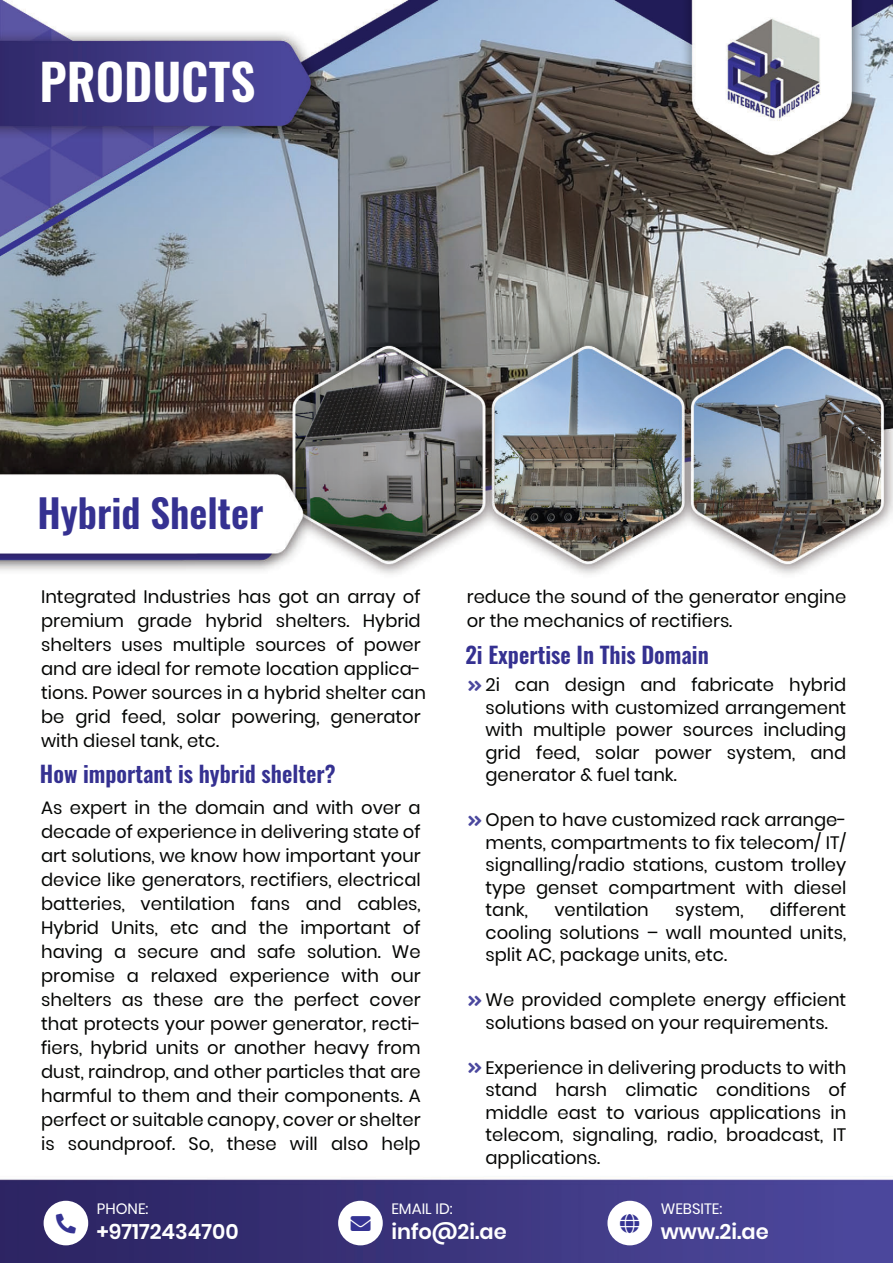
<style>
.page{position:relative;width:893px;height:1263px;background:#fff}
.page>*{position:absolute;margin:0;border:0;box-sizing:border-box;transform-origin:0 0}
.t1{font:600 49.5px "Oswald";color:#fff}
.t2{font:600 39px "Oswald";color:#353191}
.t3{font:600 22.5px "Oswald";color:#353191}
.t4{font:600 21px "Poppins";color:#fff}
.t5{font:18px/24px "Poppins";color:#040503;text-align:justify}
.t6{font:15px "Poppins";color:#fff}
</style>
<div class="page">
<img style="left:0;top:0;width:893px;height:1263px">
<div style="left:44px;top:1201px;width:44px;height:44px;background:#fff;border-radius:50%"></div>
<div style="left:338px;top:1201px;width:45px;height:44px;background:#fff;border-radius:50%"></div>
<div style="left:607px;top:1201px;width:45px;height:44px;background:#fff;border-radius:50%"></div>
<svg style="left:468px;top:680px;width:13px;height:11px"></svg>
<svg style="left:468px;top:815px;width:13px;height:11px"></svg>
<svg style="left:468px;top:995px;width:13px;height:11px"></svg>
<svg style="left:468px;top:1063px;width:13px;height:10px"></svg>
<p class="t1" style="left:40px;top:38px;width:217px">PRODUCTS</p>
<p class="t2" style="left:37px;top:478px;width:227px">Hybrid Shelter</p>
<p class="t5" style="left:41px;top:585px;width:386px;text-align:left">Integrated Industries has got an array of premium grade hybrid shelters. Hybrid shelters uses multiple sources of power and are ideal for remote location applica&shy;tions. Power sources in a hybrid shelter can be grid feed, solar powering, generator with diesel tank, etc.</p>
<p class="t3" style="left:40px;top:754px;width:297px">How important is hybrid shelter?</p>
<p class="t5" style="left:41px;top:796px;width:381px">As expert in the domain and with over a decade of experience in delivering state of art solutions, we know how important your device like generators, rectifiers, electrical batteries, ventilation fans and cables, Hybrid Units, etc and the important of having a secure and safe solution. We promise a relaxed experience with our shelters as these are the perfect cover that protects your power generator, recti&shy;fiers, hybrid units or another heavy from dust, raindrop, and other particles that are harmful to them and their components. A perfect or suitable canopy, cover or shelter is soundproof. So, these will also help</p>
<p class="t5" style="left:467px;top:585px;width:381px">reduce the sound of the generator engine or the mechanics of rectifiers.</p>
<p class="t3" style="left:465px;top:635px;width:245px">2i Expertise In This Domain</p>
<p class="t5" style="left:485px;top:674px;width:362px;line-height:22.5px">2i can design and fabricate hybrid solutions with customized arrangement with multiple power sources including grid feed, solar power system, and generator &amp; fuel tank.</p>
<p class="t5" style="left:485px;top:809px;width:363px;line-height:22.5px">Open to have customized rack arrange&shy;ments, compartments to fix telecom/ IT/ signalling/radio stations, custom trolley type genset compartment with diesel tank,</p>
<p class="t5" style="left:485px;top:899px;width:362px;line-height:22.5px;text-indent:284px">different cooling solutions – wall mounted units, split AC, package units, etc.</p>
<p class="t5" style="left:485px;top:989px;width:362px;line-height:22.5px">We provided complete energy efficient solutions based on your requirements.</p>
<p class="t5" style="left:485px;top:1056px;width:362px;line-height:22.5px">Experience in delivering products to with stand harsh climatic conditions of middle east to various applications in telecom, signaling, radio, broadcast, IT applications.</p>
<p class="t5" style="left:554px;top:898px;width:96px">ventilation</p>
<p class="t5" style="left:675px;top:898px;width:70px">system,</p>
<p class="t6" style="left:97px;top:1200px;width:53px">PHONE:</p>
<p class="t4" style="left:97px;top:1219px;width:143px">+97172434700</p>
<p class="t6" style="left:391px;top:1200px;width:63px">EMAIL ID:</p>
<p class="t4" style="left:391px;top:1219px;width:117px">info@2i.ae</p>
<p class="t6" style="left:661px;top:1200px;width:63px">WEBSITE:</p>
<p class="t4" style="left:661px;top:1219px;width:110px">www.2i.ae</p>
</div>
